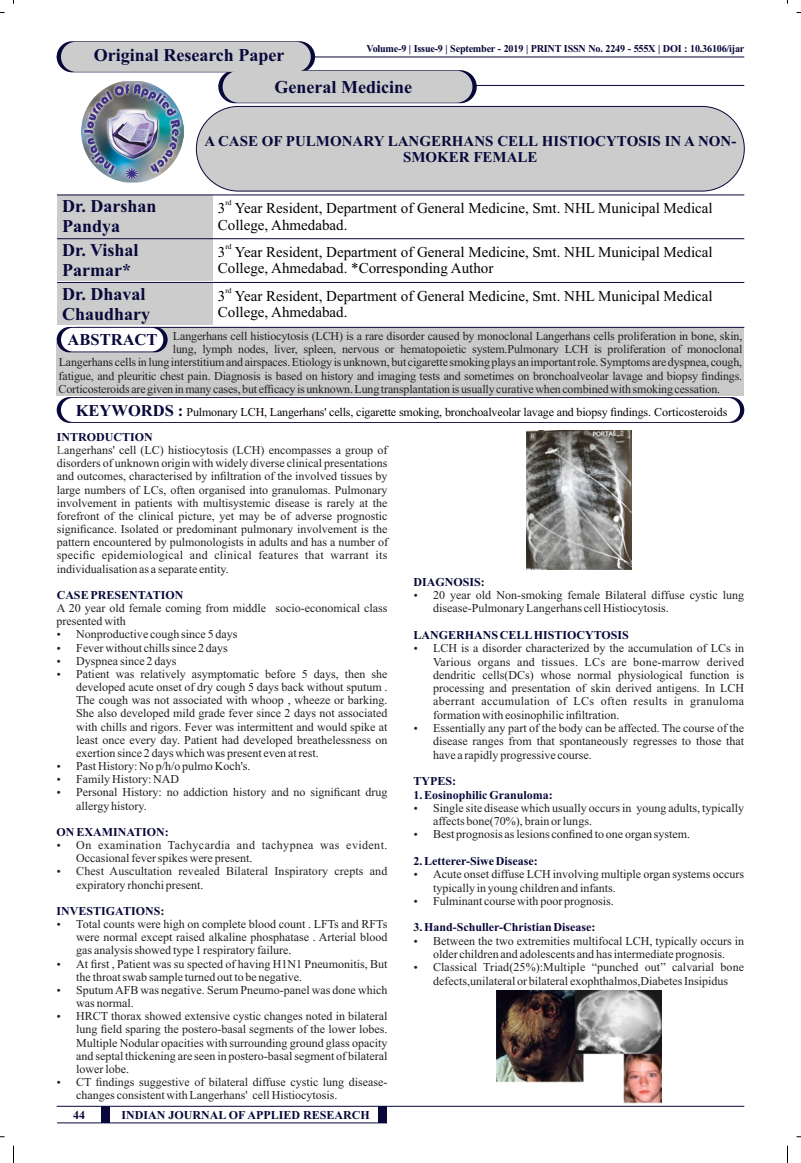
<style>
.page{position:relative;width:801px;height:1163px;background:#fff}
.page>*{position:absolute;margin:0;border:0;box-sizing:border-box;transform-origin:0 0}
.t1{font:700 18px/20px "Times New Roman";color:#08083a}
.t2{font:700 16.5px "Times New Roman";color:#08083a}
.t3{font:15px/16.6px "Times New Roman";color:#000}
.t4{font:700 15px/16.6px "Times New Roman";color:#08083a;text-align:center}
.t5{font:12px/13.2px "Times New Roman";color:#231f20}
.t6{font:700 12px "Times New Roman";color:#08083a}
.t7{font:12px "Times New Roman";letter-spacing:-.015em;color:#0a0303}
.t8{font:700 10.5px "Times New Roman";letter-spacing:-.02em;color:#08083a}
.t9{font:7.5px "Times New Roman";color:#000}
.s1{font-weight:700;font-size:16.5px;color:#08083a}
.s2{font-weight:700;color:#08083a}
.s3{color:#4d4d4d}
</style>
<div class="page">
<img style="left:82px;top:81px;width:101px;height:101px">
<hr style="left:57px;top:57px;width:687px;height:1px;background:#08083a">
<hr style="left:218px;top:85px;width:526px;height:1px;background:#08083a">
<div style="left:196px;top:106px;width:548px;height:85px;background:#ccc;border:1px solid #08083a;border-radius:42px"></div>
<div style="left:57px;top:195px;width:156px;height:42px;background:#ccc"></div>
<hr style="left:57px;top:194px;width:687px;height:1px;background:#08083a">
<svg style="left:218px;top:70px;width:259px;height:33px"></svg>
<svg style="left:57px;top:41px;width:258px;height:31px"></svg>
<div style="left:61px;top:42px;width:250px;height:30px;background:#ccc;border-radius:15px"></div>
<div style="left:223px;top:71px;width:249px;height:32px;background:#ccc;border-radius:16px"></div>
<div style="left:57px;top:327px;width:687px;height:68px;background:#cbcaca"></div>
<hr style="left:75px;top:327px;width:669px;height:1px;background:#08083a">
<svg style="left:57px;top:327px;width:9px;height:9px"></svg>
<svg style="left:57px;top:327px;width:111px;height:25px"></svg>
<div style="left:61px;top:328px;width:102px;height:23px;background:#fff;border-radius:12px"></div>
<div style="left:57px;top:239px;width:156px;height:42px;background:#ccc"></div>
<hr style="left:57px;top:238px;width:687px;height:1px;background:#08083a">
<div style="left:57px;top:282px;width:156px;height:43px;background:#ccc"></div>
<hr style="left:57px;top:282px;width:687px;height:1px;background:#08083a">
<svg style="left:57px;top:397px;width:687px;height:26px;fill:#1f1f4c"></svg>
<div style="left:61px;top:398px;width:679px;height:24px;background:#fff;border-radius:12px"></div>
<hr style="left:57px;top:1105px;width:687px;height:1px;background:#08083a">
<img style="left:527px;top:430px;width:104px;height:139px">
<img style="left:497px;top:990px;width:164px;height:113px">
<svg style="left:13px;top:1145px;width:1px;height:17px"></svg>
<svg style="left:787px;top:1145px;width:1px;height:17px"></svg>
<div style="left:101px;top:1106px;width:9px;height:16px;background:#08083a"></div>
<div style="left:378px;top:1106px;width:9px;height:16px;background:#08083a"></div>
<hr style="left:57px;top:1122px;width:330px;height:1px;background:#08083a">
<p class="t8" style="left:366px;top:44px;width:379px">Volume-9 | Issue-9 | September - 2019 | PRINT ISSN No. 2249 - 555X | DOI : 10.36106/ijar</p>
<h1 class="t1" style="left:275px;top:41px;width:139px;line-height:31.8px;text-indent:-181px">Original Research Paper<br>General Medicine</h1>
<p class="t4" style="left:204px;top:134px;width:533px">A CASE OF PULMONARY LANGERHANS CELL HISTIOCYTOSIS IN A NON-<br>SMOKER FEMALE</p>
<h1 class="t1" style="left:62px;top:198px;width:96px">Dr. Darshan<br>Pandya</h1>
<p class="t9" style="left:225px;top:200px;width:8px">rd</p>
<p class="t3" style="left:218px;top:201px;width:496px">3 Year Resident, Department of General Medicine, Smt. NHL Municipal Medical<br>College, Ahmedabad.</p>
<h1 class="t1" style="left:62px;top:242px;width:78px">Dr. Vishal<br>Parmar*</h1>
<p class="t9" style="left:225px;top:244px;width:8px">rd</p>
<p class="t3" style="left:218px;top:245px;width:496px">3 Year Resident, Department of General Medicine, Smt. NHL Municipal Medical<br>College, Ahmedabad. *Corresponding Author</p>
<h1 class="t1" style="left:62px;top:286px;width:90px">Dr. Dhaval<br>Chaudhary</h1>
<p class="t9" style="left:225px;top:288px;width:8px">rd</p>
<p class="t3" style="left:218px;top:288px;width:496px">3 Year Resident, Department of General Medicine, Smt. NHL Municipal Medical<br>College, Ahmedabad.</p>
<p class="t5" style="left:173px;top:330px;width:571px">Langerhans cell histiocytosis (LCH) is a rare disorder caused by monoclonal Langerhans cells proliferation in bone, skin,</p>
<p class="t5" style="left:173px;top:343px;width:571px">lung, lymph nodes, liver, spleen, nervous or hematopoietic system.Pulmonary LCH is proliferation of monoclonal</p>
<p class="t5" style="left:59px;top:357px;width:685px">Langerhans cellsin lung interstitiumand airspaces.Etiology is unknown, but cigarette smoking plays an importantrole.Symptoms are dyspnea, cough,</p>
<p class="t5" style="left:59px;top:370px;width:685px">fatigue, and pleuritic chest pain. Diagnosis is based on history and imaging tests and sometimes on bronchoalveolar lavage and biopsy findings.</p>
<p class="t5" style="left:59px;top:383px;width:663px">Corticosteroids aregiveninmanycases,but efficacyis unknown.Lungtransplantationis usuallycurativewhencombinedwithsmokingcessation.</p>
<h2 class="t2" style="left:68px;top:334px;width:91px">ABSTRACT</h2>
<p class="t7" style="left:76px;top:407px;width:653px"><span class="s1">KEYWORDS :</span> Pulmonary LCH, Langerhans' cells, cigarette smoking, bronchoalveolar lavage and biopsy findings. Corticosteroids</p>
<p class="t5" style="left:57px;top:431px;width:333px"><span class="s2">INTRODUCTION<br></span><span class="s3">L</span>angerhans' cell (LC) histiocytosis (LCH) encompasses a group of disorders of unknown origin with widely diverse clinical presentations and outcomes, characterised by infiltration of the involved tissues by large numbers of LCs, often organised into granulomas. Pulmonary involvement in patients with multisystemic disease is rarely at the forefront of the clinical picture, yet may be of adverse prognostic significance. Isolated or predominant pulmonary involvement is the pattern encountered by pulmonologists in adults and has a number of specific epidemiological and clinical features that warrant its individualisation as a separate entity.</p>
<p class="t6" style="left:57px;top:590px;width:128px">CASE PRESENTATION</p>
<p class="t5" style="left:57px;top:602px;width:332px">A 20 year old female coming from middle socio-economical class</p>
<p class="t5" style="left:57px;top:615px;width:71px">presented with</p>
<p class="t5" style="left:76px;top:629px;width:163px">Nonproductive cough since 5 days</p>
<p class="t5" style="left:76px;top:642px;width:153px">Fever without chills since 2 days</p>
<p class="t5" style="left:76px;top:655px;width:102px">Dyspnea since 2 days</p>
<p class="t5" style="left:76px;top:668px;width:313px">Patient was relatively asymptomatic before 5 days, then she</p>
<p class="t5" style="left:76px;top:681px;width:313px">developed acute onset of dry cough 5 days back without sputum .</p>
<p class="t5" style="left:76px;top:694px;width:313px">The cough was not associated with whoop , wheeze or barking.</p>
<p class="t5" style="left:76px;top:707px;width:313px">She also developed mild grade fever since 2 days not associated</p>
<p class="t5" style="left:76px;top:721px;width:313px">with chills and rigors. Fever was intermittent and would spike at</p>
<p class="t5" style="left:76px;top:734px;width:313px">least once every day. Patient had developed breathelessness on</p>
<p class="t5" style="left:76px;top:747px;width:244px">exertion since 2 days which was present even at rest.</p>
<p class="t5" style="left:76px;top:760px;width:176px">Past History: No p/h/o pulmo Koch's.</p>
<p class="t5" style="left:76px;top:773px;width:104px">Family History: NAD</p>
<p class="t5" style="left:76px;top:786px;width:313px">Personal History: no addiction history and no significant drug</p>
<p class="t5" style="left:76px;top:800px;width:72px">allergy history.</p>
<p class="t6" style="left:57px;top:827px;width:114px">ON EXAMINATION:</p>
<p class="t5" style="left:76px;top:839px;width:313px">On examination Tachycardia and tachypnea was evident.<br>Occasional fever spikes were present.<br>Chest Auscultation revealed Bilateral Inspiratory crepts and expiratory rhonchi present.</p>
<p class="t6" style="left:57px;top:906px;width:109px">INVESTIGATIONS:</p>
<p class="t5" style="left:76px;top:918px;width:313px">Total counts were high on complete blood count . LFTs and RFTs were normal except raised alkaline phosphatase . Arterial blood gas analysis showed type 1 respiratory failure.<br>At first , Patient was su spected of having H1N1 Pneumonitis, But the throat swab sample turned out to be negative.<br>Sputum AFB was negative. Serum Pneumo-panel was done which was normal.<br>HRCT thorax showed extensive cystic changes noted in bilateral lung field sparing the postero-basal segments of the lower lobes.<br>Multiple Nodular opacities with surrounding ground glass opacity and septal thickening are seen in postero-basal segment of bilateral lower lobe.<br>CT findings suggestive of bilateral diffuse cystic lung disease&shy;changes consistent with Langerhans' cell Histiocytosis.</p>
<p class="t6" style="left:73px;top:1110px;width:13px">44</p>
<p class="t6" style="left:122px;top:1110px;width:250px">INDIAN JOURNAL OF APPLIED RESEARCH</p>
<p class="t6" style="left:413px;top:577px;width:73px">DIAGNOSIS:</p>
<p class="t5" style="left:433px;top:589px;width:313px">20 year old Non-smoking female Bilateral diffuse cystic lung disease-Pulmonary Langerhans cell Histiocytosis.</p>
<p class="t6" style="left:413px;top:630px;width:217px">LANGERHANS CELLHISTIOCYTOSIS</p>
<p class="t5" style="left:433px;top:642px;width:313px">LCH is a disorder characterized by the accumulation of LCs in Various organs and tissues. LCs are bone-marrow derived dendritic cells(DCs) whose normal physiological function is processing and presentation of skin derived antigens. In LCH aberrant accumulation of LCs often results in granuloma formation with eosinophilic infiltration.<br>Essentially any part of the body can be affected. The course of the disease ranges from that spontaneously regresses to those that have a rapidly progressive course.</p>
<p class="t6" style="left:413px;top:777px;width:44px">TYPES:</p>
<p class="t6" style="left:413px;top:790px;width:141px">1. Eosinophilic Granuloma:</p>
<p class="t5" style="left:433px;top:802px;width:313px">Single site disease which usually occurs in young adults, typically affects bone(70%), brain or lungs.<br>Best prognosis as lesions confined to one organ system.</p>
<p class="t6" style="left:413px;top:856px;width:126px">2. Letterer-Siwe Disease:</p>
<p class="t5" style="left:433px;top:868px;width:313px">Acute onset diffuse LCH involving multiple organ systems occurs typically in young children and infants.<br>Fulminant course with poor prognosis.</p>
<p class="t6" style="left:413px;top:923px;width:184px">3. Hand-Schuller-Christian Disease:</p>
<p class="t5" style="left:433px;top:935px;width:313px">Between the two extremities multifocal LCH, typically occurs in older children and adolescents and has intermediate prognosis.<br>Classical Triad(25%):Multiple “punched out” calvarial bone defects,unilateral or bilateral exophthalmos,Diabetes Insipidus</p>
</div>
